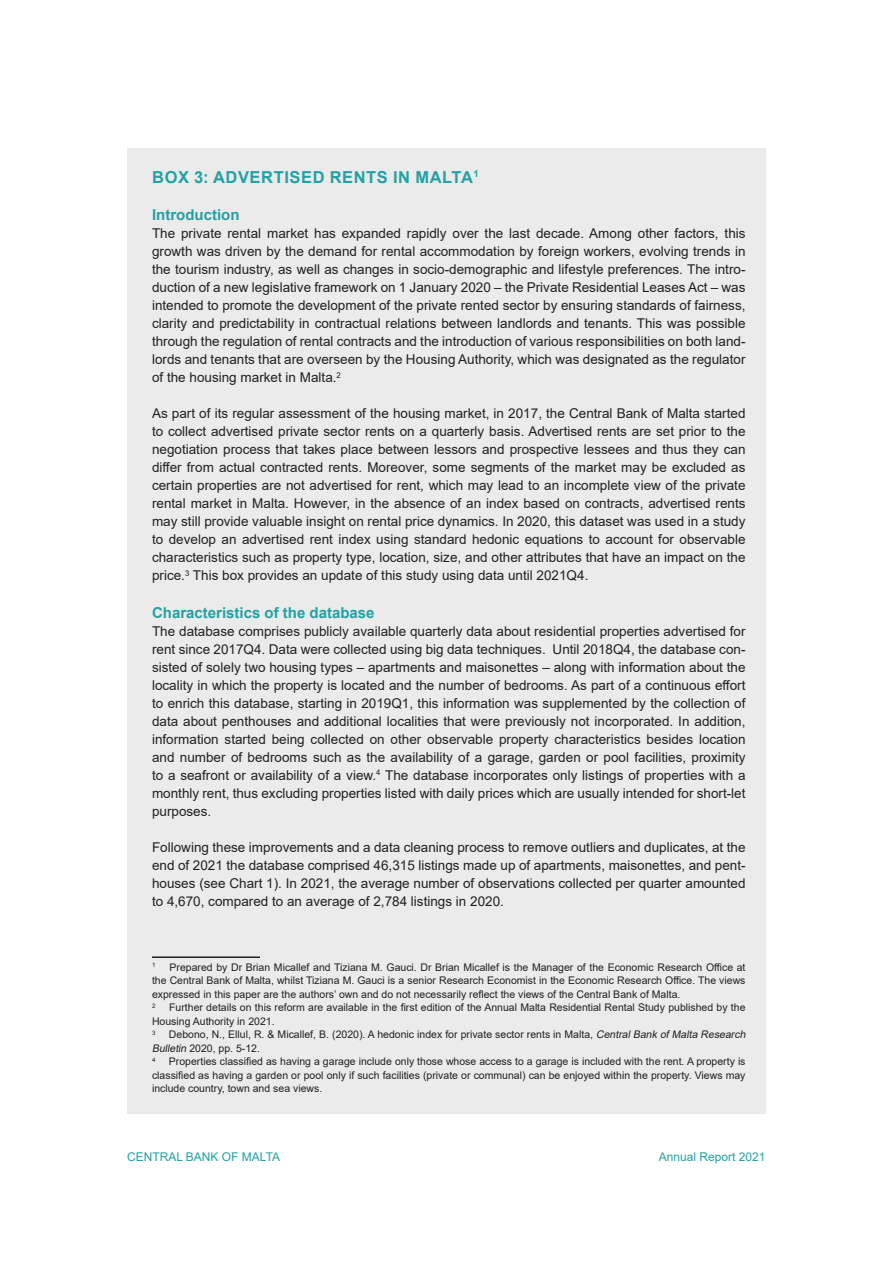
<style>
.page{position:relative;width:893px;height:1263px;background:#fff}
.page>*{position:absolute;margin:0;border:0;box-sizing:border-box;transform-origin:0 0}
.AR_Main_Title{font:700 16.5px "Arial";letter-spacing:.035em;color:#23a1a3}
.AR_Subhead_Level_1{font:700 15px "Arial";color:#23a1a3}
.AR_Normal_Text{font:13.5px/18px "Arial";color:#231f20;text-align:justify}
.t1{font:12px "Arial";color:#23a1a3}
.AR_Footnote{font:10.5px/13.5px "Arial";color:#231f20;text-align:justify}
.AR_Footnote-2{font:6.15px "Arial";color:#231f20}
.s1{font-style:italic}
</style>
<div class="page">
<div style="left:127px;top:149px;width:638px;height:965px;background:#ebebeb"></div>
<hr style="left:152px;top:956px;width:108px;height:2px;background:#231f20">
<p class="AR_Main_Title" style="left:152px;top:165px;width:328px">BOX 3: ADVERTISED RENTS IN MALTA<sup>1</sup></p>
<p class="AR_Subhead_Level_1" style="left:152px;top:204px;width:89px">Introduction</p>
<p class="AR_Normal_Text" style="left:152px;top:224px;width:595px">The private rental market has expanded rapidly over the last decade. Among other factors, this growth was driven by the demand for rental accommodation by foreign workers, evolving trends in the tourism industry, as well as changes in socio-demographic and lifestyle preferences. The intro&shy;duction of a new legislative framework on 1 January 2020 – the Private Residential Leases Act – was intended to promote the development of the private rented sector by ensuring standards of fairness, clarity and predictability in contractual relations between landlords and tenants. This was possible through the regulation of rental contracts and the introduction of various responsibilities on both land&shy;lords and tenants that are overseen by the Housing Authority, which was designated as the regulator of the housing market in Malta.<sup>2</sup></p>
<p class="AR_Normal_Text" style="left:152px;top:404px;width:595px">As part of its regular assessment of the housing market, in 2017, the Central Bank of Malta started to collect advertised private sector rents on a quarterly basis. Advertised rents are set prior to the negotiation process that takes place between lessors and prospective lessees and thus they can differ from actual contracted rents. Moreover, some segments of the market may be excluded as certain properties are not advertised for rent, which may lead to an incomplete view of the private rental market in Malta. However, in the absence of an index based on contracts, advertised rents may still provide valuable insight on rental price dynamics. In 2020, this dataset was used in a study to develop an advertised rent index using standard hedonic equations to account for observable characteristics such as property type, location, size, and other attributes that have an impact on the price.<sup>3</sup> This box provides an update of this study using data until 2021Q4.</p>
<p class="AR_Subhead_Level_1" style="left:152px;top:602px;width:224px">Characteristics of the database</p>
<p class="AR_Normal_Text" style="left:152px;top:622px;width:595px">The database comprises publicly available quarterly data about residential properties advertised for rent since 2017Q4. Data were collected using big data techniques. Until 2018Q4, the database con&shy;sisted of solely two housing types – apartments and maisonettes – along with information about the locality in which the property is located and the number of bedrooms. As part of a continuous effort to enrich this database, starting in 2019Q1, this information was supplemented by the collection of data about penthouses and additional localities that were previously not incorporated. In addition, information started being collected on other observable property characteristics besides location and number of bedrooms such as the availability of a garage, garden or pool facilities, proximity to a seafront or availability of a view.<sup>4</sup> The database incorporates only listings of properties with a monthly rent, thus excluding properties listed with daily prices which are usually intended for short-let purposes.</p>
<p class="AR_Normal_Text" style="left:152px;top:838px;width:595px">Following these improvements and a data cleaning process to remove outliers and duplicates, at the end of 2021 the database comprised 46,315 listings made up of apartments, maisonettes, and pent&shy;houses (see Chart 1). In 2021, the average number of observations collected per quarter amounted to 4,670, compared to an average of 2,784 listings in 2020.</p>
<p class="AR_Footnote-2" style="left:152px;top:961px;width:5px">1</p>
<p class="AR_Footnote" style="left:152px;top:960px;width:595px;text-indent:18px">Prepared by Dr Brian Micallef and Tiziana M. Gauci. Dr Brian Micallef is the Manager of the Economic Research Office at the Central Bank of Malta, whilst Tiziana M. Gauci is a senior Research Economist in the Economic Research Office. The views expressed in this paper are the authors’ own and do not necessarily reflect the views of the Central Bank of Malta.</p>
<p class="AR_Footnote-2" style="left:152px;top:1001px;width:5px">2</p>
<p class="AR_Footnote" style="left:152px;top:1001px;width:595px;text-indent:17px">Further details on this reform are available in the first edition of the Annual Malta Residential Rental Study published by the<br>Housing Authority in 2021.</p>
<p class="AR_Footnote-2" style="left:152px;top:1028px;width:5px">3</p>
<p class="AR_Footnote" style="left:152px;top:1028px;width:598px;text-indent:17px">Debono, N., Ellul, R. &amp; Micallef, B. (2020). A hedonic index for private sector rents in Malta, <span class="s1">CentralBank ofMalta Research<br>Bulletin</span> 2020, pp. 5-12.</p>
<p class="AR_Footnote-2" style="left:152px;top:1055px;width:5px">4</p>
<p class="AR_Footnote" style="left:152px;top:1055px;width:595px;text-indent:17px">Properties classified as having a garage include only those whose access to a garage is included with the rent. A property is classified as having a garden or pool only if such facilities (private or communal) can be enjoyed within the property. Views may include country, town and sea views.</p>
<p class="t1" style="left:127px;top:1149px;width:155px">CENTRAL BANK OF MALTA</p>
<p class="t1" style="left:659px;top:1149px;width:108px">Annual Report 2021</p>
</div>
